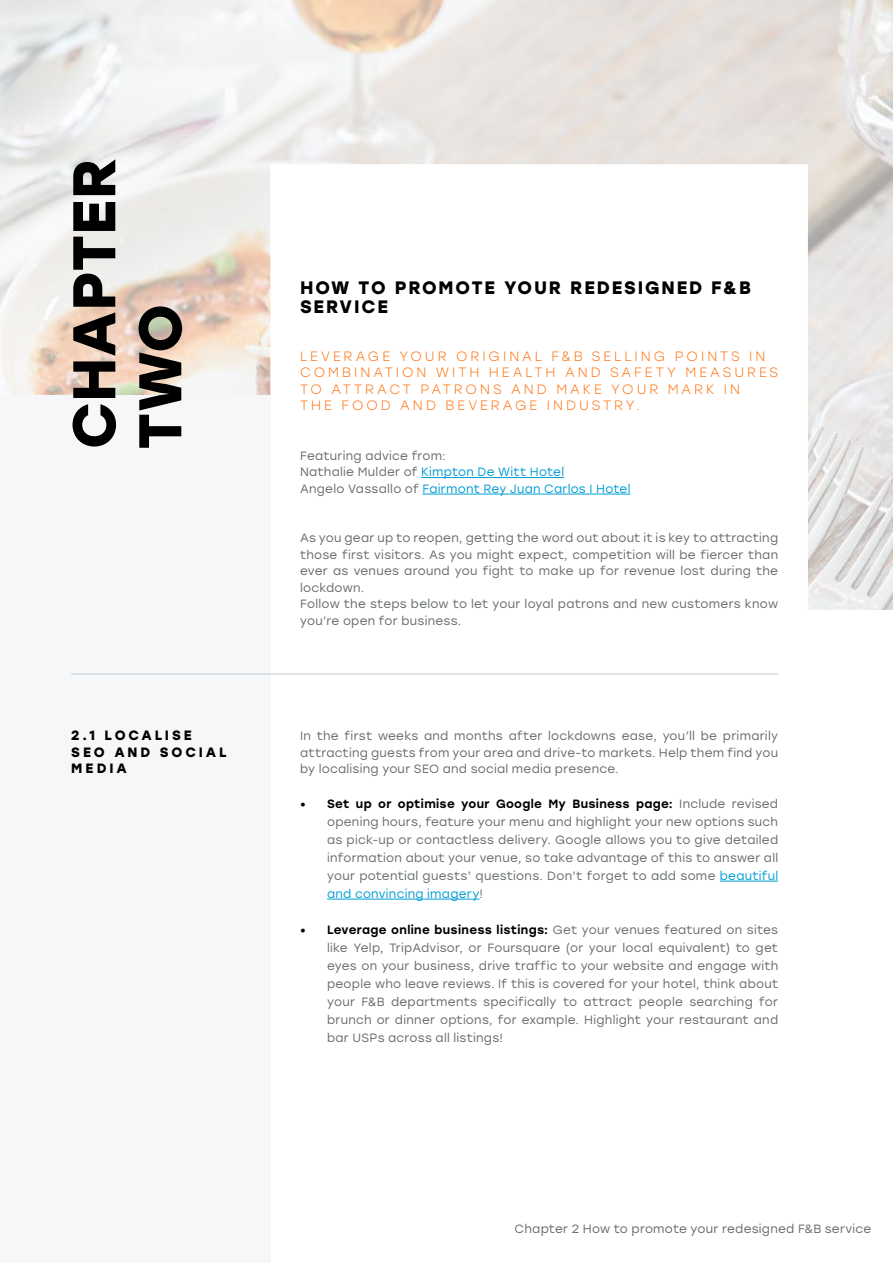
<style>
.page{position:relative;width:893px;height:1263px;background:#fff}
.page>*{position:absolute;margin:0;border:0;box-sizing:border-box;transform-origin:0 0}
.t1{font:700 60px/66px "Stolzl";color:#000}
.t2{font:700 18px/19.5px "Stolzl";letter-spacing:.1em;color:#000}
.t3{font:300 13.5px/16.5px "Stolzl";letter-spacing:.215em;color:#ff6a00}
.t4{font:700 13.5px/16.5px "Stolzl";letter-spacing:.215em;color:#000}
.t5{font:12px/18px "Stolzl";letter-spacing:.02em;color:#676c6e;text-align:justify}
.s1{color:#009ed4}
.s2{font-weight:500;color:#000}
</style>
<div class="page">
<img style="left:0;top:0;width:893px;height:610px">
<svg style="left:270px;top:164px;width:538px;height:735px"></svg>
<div style="left:0;top:395px;width:270px;height:868px;background:#f5f7f8"></div>
<hr style="left:421px;top:477px;width:143px;height:1px;background:#009ed4">
<hr style="left:422px;top:494px;width:208px;height:1px;background:#009ed4">
<hr style="left:71px;top:674px;width:707px;height:1px;background:#c2cad0">
<hr style="left:720px;top:881px;width:58px;height:1px;background:#009ed4">
<hr style="left:327px;top:899px;width:153px;height:1px;background:#009ed4">
<h1 class="t1" style="left:58px;top:449px;width:293px;rotate:-90deg">CHAPTER<br>TWO</h1>
<h2 class="t2" style="left:300px;top:277px;width:452px">HOW TO PROMOTE YOUR REDESIGNED F&amp;B<br>SERVICE</h2>
<p class="t3" style="left:300px;top:347px;width:480px">LEVERAGE YOUR ORIGINAL F&amp;B SELLING POINTS IN COMBINATION WITH HEALTH AND SAFETY MEASURES TO ATTRACT PATRONS AND MAKE YOUR MARK IN<br>THE FOOD AND BEVERAGE INDUSTRY.</p>
<p class="t5" style="left:300px;top:447px;width:332px;line-height:16.5px;text-align:left">Featuring advice from:<br>Nathalie Mulder of <span class="s1">Kimpton De Witt Hotel<br></span>Angelo Vassallo of <span class="s1">Fairmont Rey Juan Carlos I Hotel</span></p>
<p class="t5" style="left:300px;top:529px;width:480px;line-height:16.5px;text-align:left">As you gear up to reopen, getting the word out about it is key to attracting those first visitors. As you might expect, competition will be fiercer than ever as venues around you fight to make up for revenue lost during the lockdown.<br>Follow the steps below to let your loyal patrons and new customers know you’re open for business.</p>
<p class="t4" style="left:71px;top:727px;width:157px">2.1 LOCALISE<br>SEO AND SOCIAL<br>MEDIA</p>
<p class="t5" style="left:300px;top:727px;width:480px;line-height:16.5px">In the first weeks and months after lockdowns ease, you’ll be primarily attracting guests from your area and drive-to markets. Help them find you by localising your SEO and social media presence.</p>
<p class="t5" style="left:327px;top:794px;width:453px;text-indent:-27px"><span class="s2">• Set up or optimise your Google My Business page:</span> Include revised opening hours, feature your menu and highlight your new options such as pick-up or contactless delivery. Google allows you to give detailed information about your venue, so take advantage of this to answer all your potential guests’ questions. Don’t forget to add some <span class="s1">beautiful and convincing imagery</span>!</p>
<p class="t5" style="left:327px;top:920px;width:453px;text-indent:-27px"><span class="s2">• Leverage online business listings:</span> Get your venues featured on sites like Yelp, TripAdvisor, or Foursquare (or your local equivalent) to get eyes on your business, drive traffic to your website and engage with people who leave reviews. If this is covered for your hotel, think about your F&amp;B departments specifically to attract people searching for brunch or dinner options, for example. Highlight your restaurant and bar USPs across all listings!</p>
<p class="t5" style="left:515px;top:1219px;width:358px">Chapter 2 How to promote your redesigned F&amp;B service</p>
</div>
